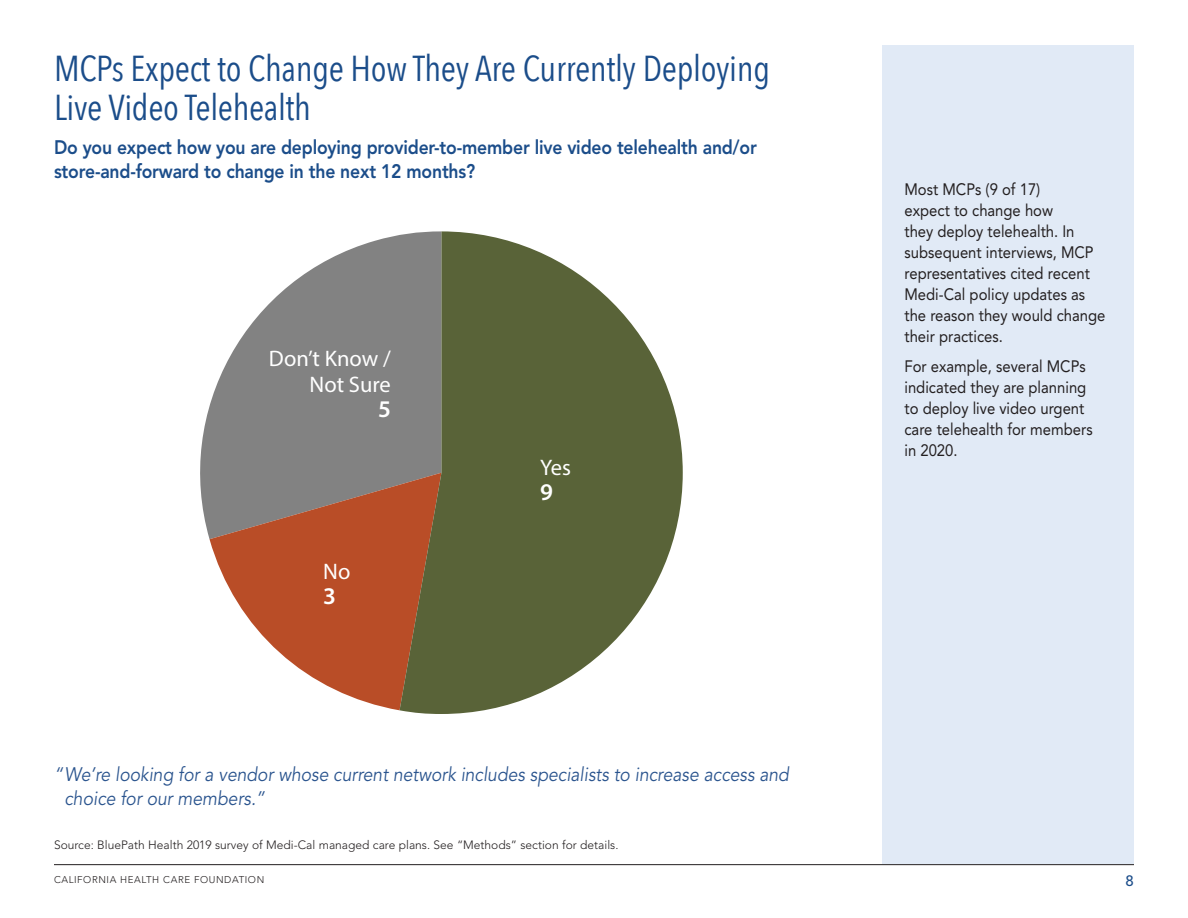
<style>
.page{position:relative;width:1188px;height:918px;background:#fff}
.page>*{position:absolute;margin:0;border:0;box-sizing:border-box;transform-origin:0 0}
.Head_main{font:36px/39px "Avenir Next Condensed";letter-spacing:-.01em;color:#1b4d8a}
.t1{font:600 24px "Myriad Pro";color:#fff}
.t2{font:22.5px/25.5px "Myriad Pro";color:#fff;text-align:right}
.Head-sub{font:800 19.5px/24px "Avenir LT Std";letter-spacing:-.01em;color:#1b4d8a;scale:.9 1}
.t3{font:italic 19.5px/24px "Avenir LT Std";color:#2a548e;scale:.9 1}
.sidebar_text{font:16.5px/21px "Avenir LT Std";color:#231f20;scale:.9 1}
.t4{font:500 15px "Avenir LT Std";color:#1b4d8a}
.t5{font:300 12px "Avenir LT Std";color:#231f20}
.t6{font:300 9.75px "Avenir LT Std";letter-spacing:.06em;color:#231f20}
</style>
<div class="page">
<div style="left:882px;top:45px;width:252px;height:819px;background:#e1eaf6"></div>
<hr style="left:54px;top:864px;width:1080px;height:1px;background:#231f20">
<svg style="left:200px;top:235px;width:200px;height:304px;fill:#828282"></svg>
<svg style="left:210px;top:473px;width:190px;height:237px;fill:#b94d27"></svg>
<svg style="left:400px;top:231px;width:283px;height:483px;fill:#596338"></svg>
<p class="Head_main" style="left:54px;top:47px;width:718px">MCPs Expect to Change How They Are Currently Deploying<br>Live Video Telehealth</p>
<p class="Head-sub" style="left:54px;top:136px;width:782px">Do you expect how you are deploying provider-to-member live video telehealth and/or store-and-forward to change in the next 12 months?</p>
<p class="t2" style="left:269px;top:346px;width:123px">Don’t Know /<br>Not Sure</p>
<p class="t1" style="left:378px;top:394px;width:14px">5</p>
<p class="t2" style="left:323px;top:558px;width:29px">No</p>
<p class="t1" style="left:323px;top:581px;width:14px">3</p>
<p class="t2" style="left:540px;top:454px;width:32px">Yes</p>
<p class="t1" style="left:540px;top:477px;width:14px">9</p>
<p class="t3" style="left:64px;top:763px;width:806px;text-indent:-10px">“We’re looking for a vendor whose current network includes specialists to increase access and choice for our members.”</p>
<p class="t5" style="left:54px;top:838px;width:566px">Source: BluePath Health 2019 survey of Medi-Cal managed care plans. See “Methods” section for details.</p>
<p class="sidebar_text" style="left:904px;top:179px;width:225px">Most MCPs (9 of 17)<br>expect to change how<br>they deploy telehealth. In subsequent interviews, MCP representatives cited recent<br>Medi-Cal policy updates as the reason they would change their practices.</p>
<p class="sidebar_text" style="left:904px;top:356px;width:211px">For example, several MCPs indicated they are planning to deploy live video urgent care telehealth for members in 2020.</p>
<p class="t6" style="left:54px;top:874px;width:212px">CALIFORNIA HEALTH CARE FOUNDATION</p>
<p class="t4" style="left:1126px;top:872px;width:10px">8</p>
</div>
